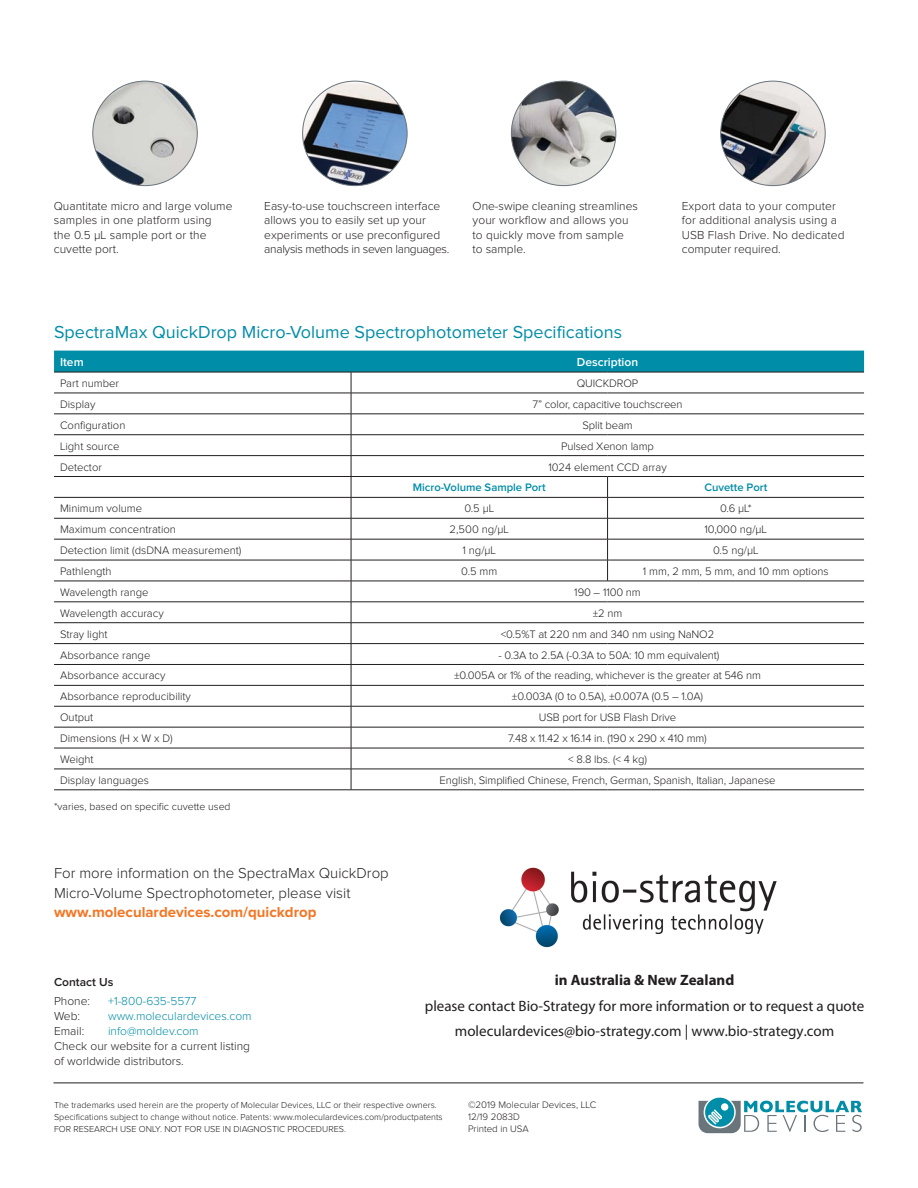
<style>
.page{position:relative;width:918px;height:1188px;background:#fff}
.page>*{position:absolute;margin:0;border:0;box-sizing:border-box;transform-origin:0 0}
.Body_Copy_Heading{font:18px "Proxima Nova";color:#008da8}
.Body_Copy{font:300 15px/19.5px "Proxima Nova";color:#231f20}
.t1{font:15px/25.5px "Myriad Pro";color:#221e1f;text-align:center}
.t2{font:700 15px "Myriad Pro";color:#221e1f}
.Body_Copy-2{font:300 12px/14.4px "Proxima Nova";color:#231f20}
.Phone_Web_Email_Info{font:300 12px/15px "Proxima Nova";color:#231f20}
.Phone_Web_Email_Info-2{font:300 12px "Proxima Nova";color:#008da8}
.Chart_-_White_Headin{font:600 12px "Proxima Nova";color:#fff}
.Contact_Us{font:600 12px "Proxima Nova";color:#231f20}
.Chart_-_left_item{font:300 11.25px "Proxima Nova";color:#231f20}
.Chart_-_left_item-2{font:600 11.25px "Proxima Nova";color:#008da8}
.Figure_copy{font:300 10.5px "Proxima Nova";color:#231f20}
.Copyright_info{font:300 9.75px/12px "Proxima Nova";color:#231f20}
.Trademark_copy{font:300 9px/12px "Proxima Nova";color:#231f20}
.s1{font-weight:700;color:#f57523}
</style>
<div class="page">
<svg style="left:54px;top:351px;width:810px;height:439px"></svg>
<hr style="left:608px;top:769px;width:256px;height:1px;background:#231f20">
<hr style="left:54px;top:790px;width:297px;height:1px;background:#231f20">
<hr style="left:351px;top:790px;width:257px;height:1px;background:#231f20">
<hr style="left:608px;top:790px;width:256px;height:1px;background:#231f20">
<svg style="left:699px;top:1097px;width:163px;height:36px"></svg>
<hr style="left:53px;top:1083px;width:810px;height:1px;background:#231f20">
<img style="left:93px;top:81px;width:104px;height:105px;border-radius:52px">
<img style="left:511px;top:81px;width:105px;height:105px;border-radius:52px">
<img style="left:721px;top:81px;width:104px;height:105px;border-radius:52px">
<img style="left:303px;top:81px;width:104px;height:105px;border-radius:52px">
<img style="left:499px;top:867px;width:278px;height:81px">
<p class="Body_Copy-2" style="left:54px;top:199px;width:180px">Quantitate micro and large volume samples in one platform using<br>the 0.5 µL sample port or the cuvette port.</p>
<p class="Body_Copy-2" style="left:472px;top:199px;width:167px">One-swipe cleaning streamlines your workflow and allows you to quickly move from sample<br>to sample.</p>
<p class="Body_Copy-2" style="left:682px;top:199px;width:164px">Export data to your computer for additional analysis using a<br>USB Flash Drive. No dedicated computer required.</p>
<p class="Body_Copy-2" style="left:264px;top:199px;width:187px">Easy-to-use touchscreen interface allows you to easily set up your experiments or use preconfigured analysis methods in seven languages.</p>
<p class="Body_Copy_Heading" style="left:54px;top:322px;width:570px">SpectraMax QuickDrop Micro-Volume Spectrophotometer Specifications</p>
<p class="Chart_-_White_Headin" style="left:60px;top:355px;width:25px">Item</p>
<p class="Chart_-_White_Headin" style="left:577px;top:355px;width:63px">Description</p>
<p class="Chart_-_left_item" style="left:60px;top:377px;width:61px">Part number</p>
<p class="Chart_-_left_item" style="left:577px;top:377px;width:63px">QUICKDROP</p>
<p class="Chart_-_left_item" style="left:60px;top:398px;width:37px">Display</p>
<p class="Chart_-_left_item" style="left:532px;top:398px;width:152px">7” color, capacitive touchscreen</p>
<p class="Chart_-_left_item" style="left:60px;top:419px;width:67px">Configuration</p>
<p class="Chart_-_left_item" style="left:582px;top:419px;width:52px">Split beam</p>
<p class="Chart_-_left_item" style="left:60px;top:440px;width:61px">Light source</p>
<p class="Chart_-_left_item" style="left:561px;top:440px;width:94px">Pulsed Xenon lamp</p>
<p class="Chart_-_left_item" style="left:60px;top:461px;width:43px">Detector</p>
<p class="Chart_-_left_item" style="left:548px;top:461px;width:120px">1024 element CCD array</p>
<p class="Chart_-_left_item-2" style="left:413px;top:481px;width:134px">Micro-Volume Sample Port</p>
<p class="Chart_-_left_item-2" style="left:704px;top:481px;width:64px">Cuvette Port</p>
<p class="Chart_-_left_item" style="left:60px;top:502px;width:84px">Minimum volume</p>
<p class="Chart_-_left_item" style="left:464px;top:502px;width:31px">0.5 µL</p>
<p class="Chart_-_left_item" style="left:720px;top:502px;width:33px">0.6 µL*</p>
<p class="Chart_-_left_item" style="left:60px;top:523px;width:117px">Maximum concentration</p>
<p class="Chart_-_left_item" style="left:450px;top:523px;width:61px">2,500 ng/µL</p>
<p class="Chart_-_left_item" style="left:705px;top:523px;width:64px">10,000 ng/µL</p>
<p class="Chart_-_left_item" style="left:60px;top:544px;width:183px">Detection limit (dsDNA measurement)</p>
<p class="Chart_-_left_item" style="left:463px;top:544px;width:35px">1 ng/µL</p>
<p class="Chart_-_left_item" style="left:713px;top:544px;width:47px">0.5 ng/µL</p>
<p class="Chart_-_left_item" style="left:60px;top:565px;width:53px">Pathlength</p>
<p class="Chart_-_left_item" style="left:461px;top:565px;width:38px">0.5 mm</p>
<p class="Chart_-_left_item" style="left:643px;top:565px;width:187px">1 mm, 2 mm, 5 mm, and 10 mm options</p>
<p class="Chart_-_left_item" style="left:60px;top:586px;width:90px">Wavelength range</p>
<p class="Chart_-_left_item" style="left:574px;top:586px;width:68px">190 – 1100 nm</p>
<p class="Chart_-_left_item" style="left:60px;top:607px;width:105px">Wavelength accuracy</p>
<p class="Chart_-_left_item" style="left:593px;top:607px;width:31px">±2 nm</p>
<p class="Chart_-_left_item" style="left:60px;top:628px;width:49px">Stray light</p>
<p class="Chart_-_left_item" style="left:501px;top:628px;width:215px">&lt;0.5%T at 220 nm and 340 nm using NaNO2</p>
<p class="Chart_-_left_item" style="left:60px;top:649px;width:92px">Absorbance range</p>
<p class="Chart_-_left_item" style="left:498px;top:649px;width:223px">- 0.3A to 2.5A (-0.3A to 50A: 10 mm equivalent)</p>
<p class="Chart_-_left_item" style="left:60px;top:669px;width:107px">Absorbance accuracy</p>
<p class="Chart_-_left_item" style="left:454px;top:669px;width:308px">±0.005A or 1% of the reading, whichever is the greater at 546 nm</p>
<p class="Chart_-_left_item" style="left:60px;top:690px;width:132px">Absorbance reproducibility</p>
<p class="Chart_-_left_item" style="left:512px;top:690px;width:193px">±0.003A (0 to 0.5A), ±0.007A (0.5 – 1.0A)</p>
<p class="Chart_-_left_item" style="left:60px;top:711px;width:35px">Output</p>
<p class="Chart_-_left_item" style="left:539px;top:711px;width:139px">USB port for USB Flash Drive</p>
<p class="Chart_-_left_item" style="left:60px;top:732px;width:114px">Dimensions (H x W x D)</p>
<p class="Chart_-_left_item" style="left:508px;top:732px;width:200px">7.48 x 11.42 x 16.14 in. (190 x 290 x 410 mm)</p>
<p class="Chart_-_left_item" style="left:60px;top:753px;width:35px">Weight</p>
<p class="Chart_-_left_item" style="left:568px;top:753px;width:80px">&lt; 8.8 lbs. (&lt; 4 kg)</p>
<p class="Chart_-_left_item" style="left:60px;top:774px;width:90px">Display languages</p>
<p class="Chart_-_left_item" style="left:440px;top:774px;width:337px">English, Simplified Chinese, French, German, Spanish, Italian, Japanese</p>
<p class="Figure_copy" style="left:54px;top:801px;width:178px">*varies, based on specific cuvette used</p>
<p class="Body_Copy" style="left:54px;top:864px;width:336px">For more information on the SpectraMax QuickDrop<br>Micro-Volume Spectrophotometer, please visit <span class="s1">www.moleculardevices.com/quickdrop</span></p>
<h2 class="t2" style="left:555px;top:970px;width:181px">in Australia &amp; New Zealand</h2>
<h2 class="t1" style="left:425px;top:993px;width:441px">please contact Bio-Strategy for more information or to request a quote moleculardevices@bio-strategy.com | www.bio-strategy.com</h2>
<p class="Contact_Us" style="left:54px;top:975px;width:61px">Contact Us</p>
<p class="Phone_Web_Email_Info" style="left:54px;top:994px;width:38px">Phone:</p>
<p class="Phone_Web_Email_Info-2" style="left:108px;top:995px;width:90px">+1-800-635-5577</p>
<p class="Phone_Web_Email_Info" style="left:54px;top:1009px;width:28px">Web:</p>
<p class="Phone_Web_Email_Info-2" style="left:108px;top:1010px;width:145px">www.moleculardevices.com</p>
<p class="Phone_Web_Email_Info" style="left:54px;top:1024px;width:32px">Email:</p>
<p class="Phone_Web_Email_Info-2" style="left:108px;top:1025px;width:92px">info@moldev.com</p>
<p class="Phone_Web_Email_Info" style="left:54px;top:1039px;width:198px">Check our website for a current listing of worldwide distributors.</p>
<p class="Trademark_copy" style="left:54px;top:1099px;width:390px">The trademarks used herein are the property of Molecular Devices, LLC or their respective owners.<br>Specifications subject to change without notice. Patents: www.moleculardevices.com/productpatents<br>FOR RESEARCH USE ONLY. NOT FOR USE IN DIAGNOSTIC PROCEDURES.</p>
<p class="Copyright_info" style="left:468px;top:1099px;width:130px">©2019 Molecular Devices, LLC<br>12/19 2083D</p>
<p class="Copyright_info" style="left:468px;top:1123px;width:62px">Printed in USA</p>
</div>
